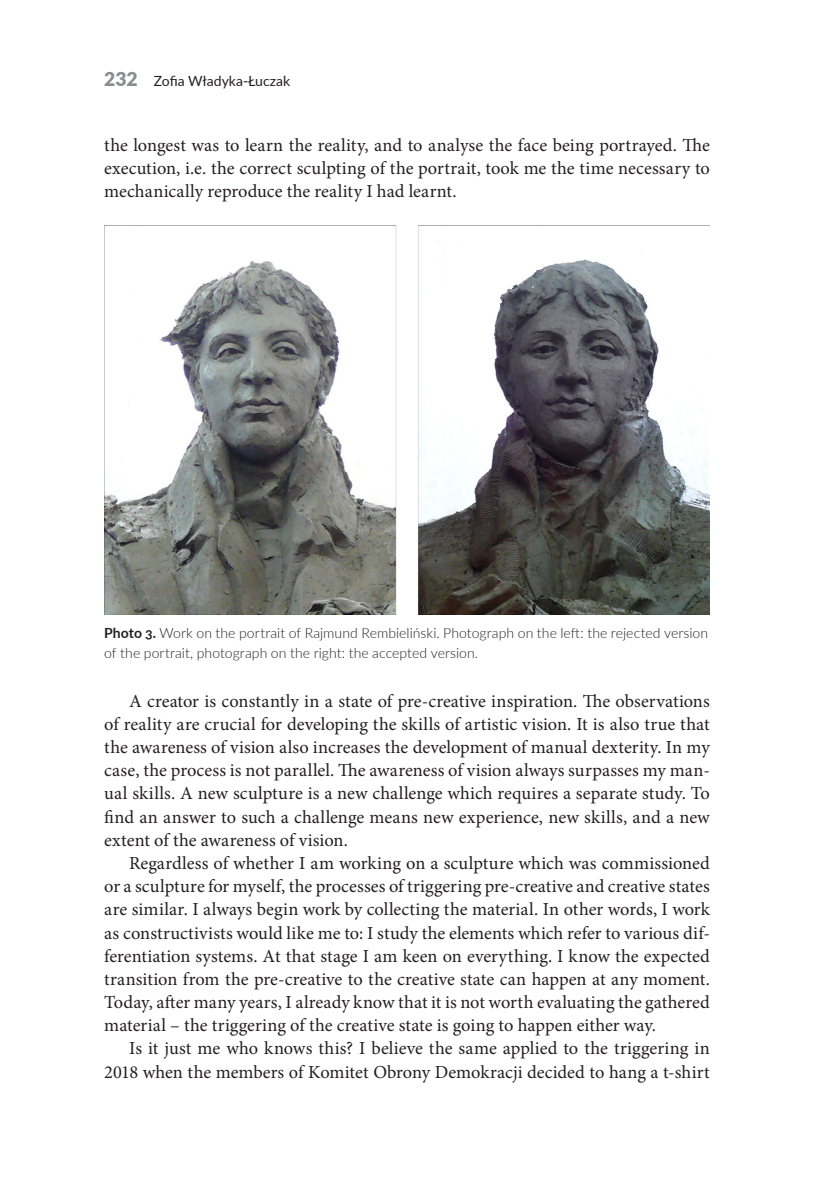
<style>
.page{position:relative;width:834px;height:1191px;background:#fff}
.page>*{position:absolute;margin:0;border:0;box-sizing:border-box;transform-origin:0 0}
.przypis{font:18.38px/23.1px "Minion Pro";color:#231f20;text-align:justify}
.obrazek_-_opis{font:300 14px/19.2px "Lato";letter-spacing:.005em;color:#231f20}
.t1{font:14px "Lato";color:#231f20}
.s1{font-weight:900;font-size:19.25px;color:#8a8c8f}
.s2{font-weight:700}
</style>
<div class="page">
<img style="left:104px;top:225px;width:605px;height:389px">
<p class="t1" style="left:104px;top:71px;width:187px"><span class="s1">232</span> Zofia Władyka-Łuczak</p>
<p class="przypis" style="left:104px;top:133px;width:607px">the longest was to learn the reality, and to analyse the face being portrayed. The execution, i.e. the correct sculpting of the portrait, took me the time necessary to mechanically reproduce the reality I had learnt.</p>
<p class="obrazek_-_opis" style="left:104px;top:623px;width:605px"><span class="s2">Photo 3.</span> Work on the portrait of Rajmund Rembieliński. Photograph on the left: the rejected version of the portrait, photograph on the right: the accepted version.</p>
<p class="przypis" style="left:104px;top:689px;width:607px;text-indent:25px">A creator is constantly in a state of pre-creative inspiration. The observations of reality are crucial for developing the skills of artistic vision. It is also true that the awareness of vision also increases the development of manual dexterity. In my case, the process is not parallel. The awareness of vision always surpasses my man&shy;ual skills. A new sculpture is a new challenge which requires a separate study. To find an answer to such a challenge means new experience, new skills, and a new extent of the awareness of vision.</p>
<p class="przypis" style="left:104px;top:851px;width:607px;text-indent:25px">Regardless of whether I am working on a sculpture which was commissioned or a sculpture for myself, the processes of triggering pre-creative and creative states are similar. I always begin work by collecting the material. In other words, I work as constructivists would like me to: I study the elements which refer to various dif&shy;ferentiation systems. At that stage I am keen on everything. I know the expected transition from the pre-creative to the creative state can happen at any moment.<br>Today, after many years, I already know that it is not worth evaluating the gathered material – the triggering of the creative state is going to happen either way.</p>
<p class="przypis" style="left:104px;top:1037px;width:607px;text-align:right">Is it just me who knows this? I believe the same applied to the triggering in<br>2018 when the members of Komitet Obrony Demokracji decided to hang a t-shirt</p>
</div>
